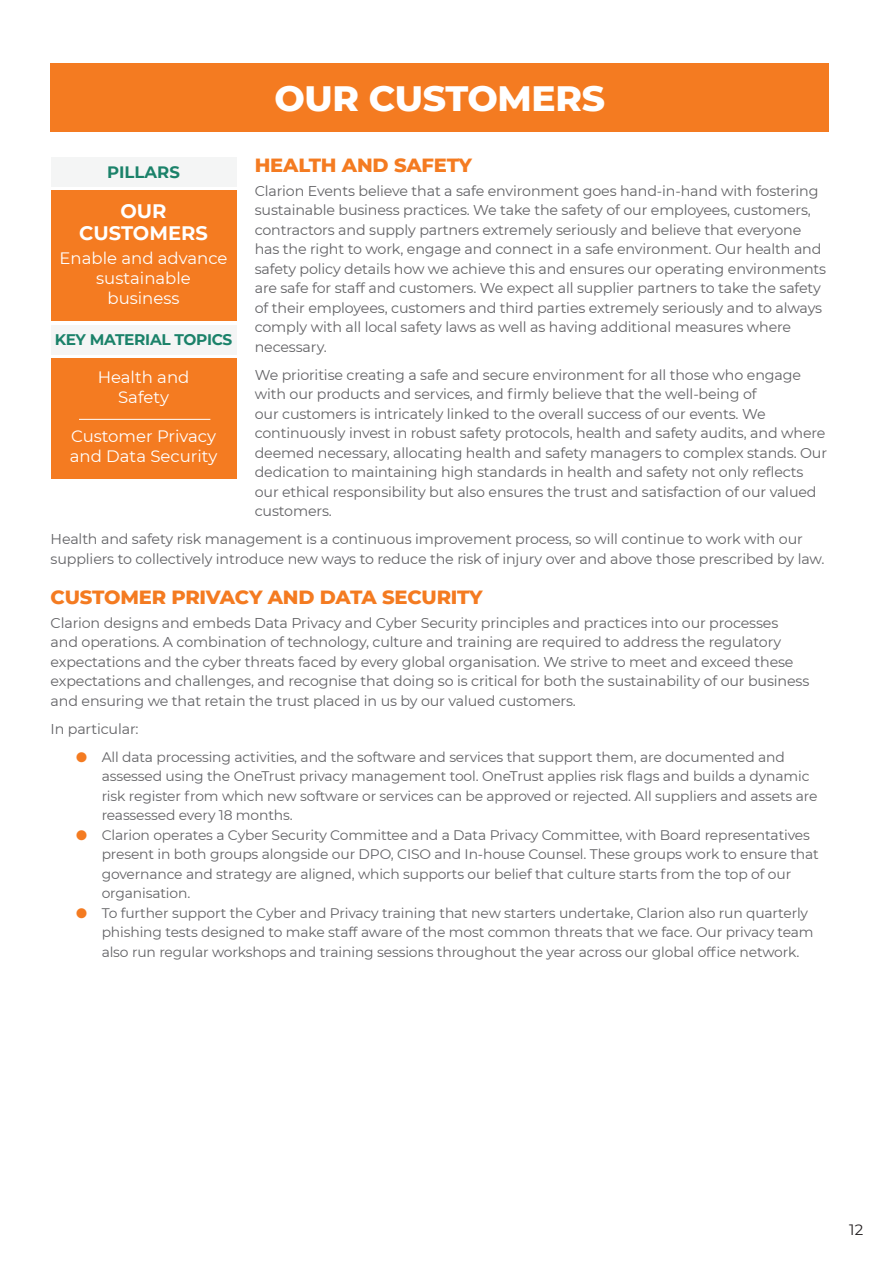
<style>
.page{position:relative;width:893px;height:1263px;background:#fff}
.page>*{position:absolute;margin:0;border:0;box-sizing:border-box;transform-origin:0 0}
.Heading_2{font:800 36px "Montserrat";letter-spacing:-.01em;color:#fff}
.Heading_3{font:800 19.5px "Montserrat";letter-spacing:-.01em;color:#f47b21}
.t1{font:700 19.5px/22.5px "Montserrat";color:#fff;text-align:center}
.t2{font:16.5px/19.8px "Montserrat";color:#fff;text-align:center}
.t3{font:700 16.5px "Montserrat";color:#1b826a}
.t4{font:700 15.3px "Montserrat";letter-spacing:-.02em;color:#1b826a}
.t5{font:15px "Montserrat";color:#231f20}
.t6{font:14.25px/19.5px "Montserrat";letter-spacing:-.01em;color:#636366}
.List_Paragraph{font:13.8px/19.5px "Montserrat";letter-spacing:-.01em;color:#636366}
.s1{color:#f47b21}
</style>
<div class="page">
<div style="left:51px;top:190px;width:185px;height:131px;background:#f47b21"></div>
<div style="left:51px;top:157px;width:185px;height:30px;background:#f4f5f5"></div>
<div style="left:51px;top:325px;width:185px;height:30px;background:#f4f5f5"></div>
<div style="left:51px;top:358px;width:185px;height:121px;background:#f47b21"></div>
<hr style="left:79px;top:419px;width:131px;height:1px;background:#fff">
<div style="left:51px;top:64px;width:778px;height:68px;background:#f47b21"></div>
<p class="Heading_2" style="left:274px;top:72px;width:332px">OUR CUSTOMERS</p>
<p class="Heading_3" style="left:255px;top:151px;width:219px">HEALTH AND SAFETY</p>
<p class="t6" style="left:255px;top:180px;width:573px">Clarion Events believe that a safe environment goes hand-in-hand with fostering sustainable business practices. We take the safety of our employees, customers, contractors and supply partners extremely seriously and believe that everyone has the right to work, engage and connect in a safe environment. Our health and safety policy details how we achieve this and ensures our operating environments are safe for staff and customers. We expect all supplier partners to take the safety of their employees, customers and third parties extremely seriously and to always comply with all local safety laws as well as having additional measures where necessary.</p>
<p class="t6" style="left:255px;top:364px;width:574px">We prioritise creating a safe and secure environment for all those who engage with our products and services, and firmly believe that the well-being of<br>our customers is intricately linked to the overall success of our events. We continuously invest in robust safety protocols, health and safety audits, and where deemed necessary, allocating health and safety managers to complex stands. Our dedication to maintaining high standards in health and safety not only reflects our ethical responsibility but also ensures the trust and satisfaction of our valued customers.</p>
<p class="t6" style="left:51px;top:529px;width:775px">Health and safety risk management is a continuous improvement process, so will continue to work with our suppliers to collectively introduce new ways to reduce the risk of injury over and above those prescribed by law.</p>
<p class="Heading_3" style="left:51px;top:582px;width:434px">CUSTOMER PRIVACY AND DATA SECURITY</p>
<p class="t6" style="left:51px;top:612px;width:760px">Clarion designs and embeds Data Privacy and Cyber Security principles and practices into our processes<br>and operations. A combination of technology, culture and training are required to address the regulatory expectations and the cyber threats faced by every global organisation. We strive to meet and exceed these expectations and challenges, and recognise that doing so is critical for both the sustainability of our business and ensuring we that retain the trust placed in us by our valued customers.</p>
<p class="t6" style="left:51px;top:718px;width:90px">In particular:</p>
<p class="List_Paragraph" style="left:102px;top:746px;width:717px;text-indent:-26px"><span class="s1">●</span> All data processing activities, and the software and services that support them, are documented and assessed using the OneTrust privacy management tool. OneTrust applies risk flags and builds a dynamic risk register from which new software or services can be approved or rejected. All suppliers and assets are reassessed every 18 months.</p>
<p class="List_Paragraph" style="left:102px;top:824px;width:719px;text-indent:-26px"><span class="s1">●</span> Clarion operates a Cyber Security Committee and a Data Privacy Committee, with Board representatives present in both groups alongside our DPO, CISO and In-house Counsel. These groups work to ensure that governance and strategy are aligned, which supports our belief that culture starts from the top of our organisation.</p>
<p class="List_Paragraph" style="left:102px;top:902px;width:713px;text-indent:-26px"><span class="s1">●</span> To further support the Cyber and Privacy training that new starters undertake, Clarion also run quarterly phishing tests designed to make staff aware of the most common threats that we face. Our privacy team also run regular workshops and training sessions throughout the year across our global office network.</p>
<p class="t3" style="left:107px;top:160px;width:74px">PILLARS</p>
<p class="t1" style="left:79px;top:199px;width:130px">OUR<br>CUSTOMERS</p>
<p class="t2" style="left:60px;top:248px;width:169px">Enable and advance sustainable business</p>
<p class="t4" style="left:55px;top:328px;width:179px">KEY MATERIAL TOPICS</p>
<p class="t2" style="left:98px;top:367px;width:93px">Health and<br>Safety</p>
<p class="t2" style="left:70px;top:426px;width:149px;text-align:left">Customer Privacy and Data Security</p>
<p class="t5" style="left:849px;top:1219px;width:15px">12</p>
</div>
